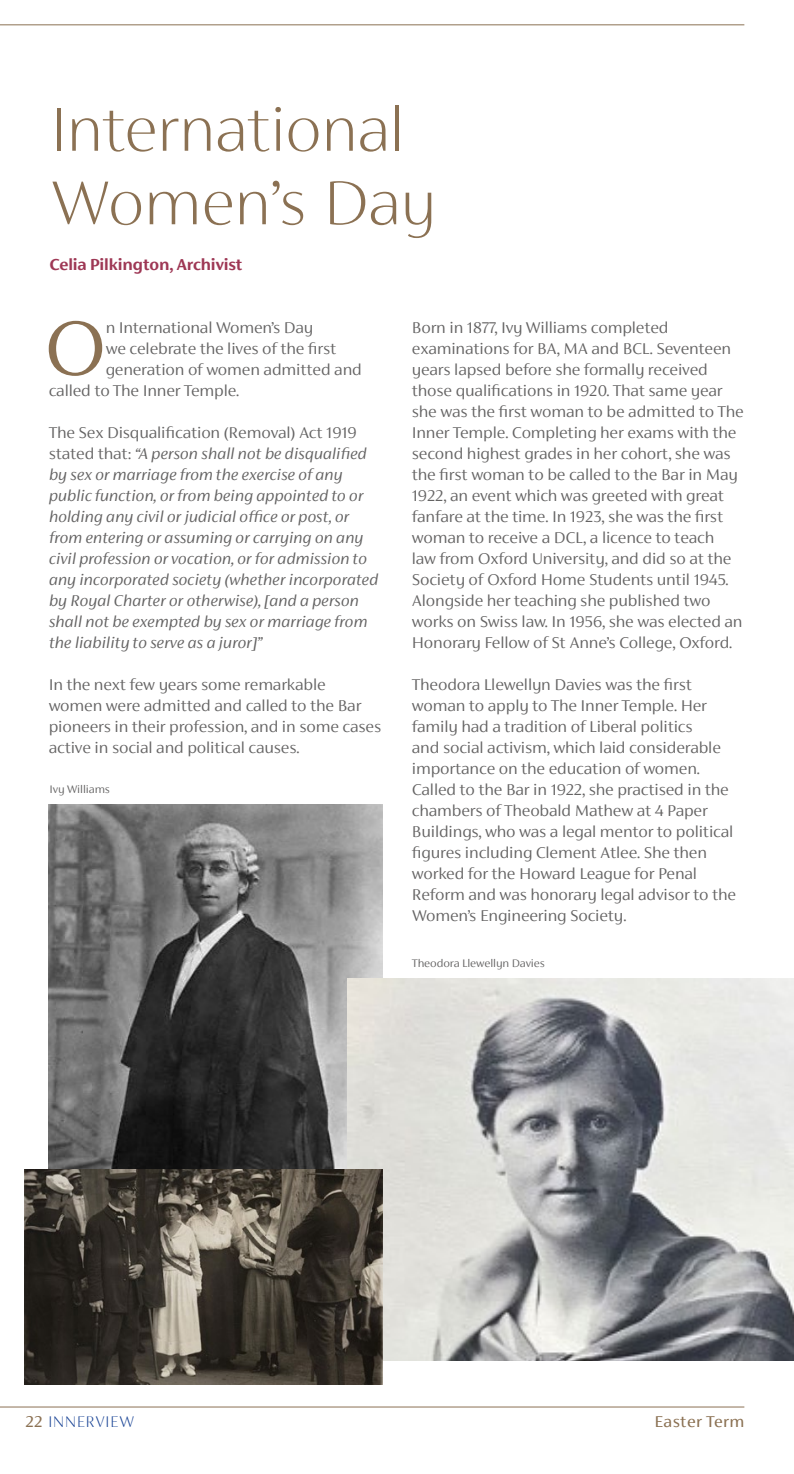
<style>
.page{position:relative;width:794px;height:1474px;background:#fff}
.page>*{position:absolute;margin:0;border:0;box-sizing:border-box;transform-origin:0 0}
.Text_first_para_9_12{font:300 85.92px "FS Siena";color:#8b7153}
.t1{font:100 70px/73.5px "FS Siena";letter-spacing:-.015em;color:#8b7153}
.Text_first_para_9_12-2{font:300 17.5px/21px "FS Siena";letter-spacing:-.01em;color:#646363}
.Text_first_para_9_12-3{font:italic 300 17.5px/21px "FS Siena";letter-spacing:-.01em;color:#646363}
.Text_first_para_9_12-4{font:700 17.5px "FS Siena";letter-spacing:-.01em;color:#9e3855}
.t2{font:100 17.5px "FS Siena";letter-spacing:.02em;color:#164194}
.t3{font:17.5px "FS Siena";letter-spacing:.02em;color:#8b7153}
.Text_first_para_9_12-5{font:300 12.25px "FS Siena";letter-spacing:-.01em;color:#646363}
.s1{font-style:normal}
.s2{font-weight:400;color:#8b7153}
</style>
<div class="page">
<hr style="left:0;top:1406px;width:744px;height:1px;background:#8b7153">
<hr style="left:0;top:24px;width:744px;height:1px;background:#8b7153">
<img style="left:49px;top:804px;width:333px;height:365px">
<img style="left:347px;top:978px;width:447px;height:382px">
<img style="left:25px;top:1169px;width:357px;height:215px">
<p class="t1" style="left:50px;top:92px;width:388px">International<br>Women’s Day</p>
<p class="Text_first_para_9_12-4" style="left:50px;top:254px;width:194px">Celia Pilkington, Archivist</p>
<p class="Text_first_para_9_12" style="left:43px;top:302px;width:65px">O</p>
<p class="Text_first_para_9_12-2" style="left:106px;top:316px;width:209px">n International Women’s Day</p>
<p class="Text_first_para_9_12-2" style="left:106px;top:337px;width:232px">we celebrate the lives of the first</p>
<p class="Text_first_para_9_12-2" style="left:106px;top:358px;width:258px">generation of women admitted and</p>
<p class="Text_first_para_9_12-2" style="left:49px;top:379px;width:192px">called to The Inner Temple.</p>
<p class="Text_first_para_9_12-3" style="left:49px;top:421px;width:331px"><span class="s1">The Sex Disqualification (Removal) Act 1919 stated that:</span> “A person shall not be disqualified by sex or marriage from the exercise of any public function, or from being appointed to or holding any civil or judicial office or post, or from entering or assuming or carrying on any civil profession or vocation, or for admission to any incorporated society (whether incorporated by Royal Charter or otherwise), [and a person shall not be exempted by sex or marriage from the liability to serve as a juror]”</p>
<p class="Text_first_para_9_12-2" style="left:49px;top:673px;width:334px">In the next few years some remarkable women were admitted and called to the Bar pioneers in their profession, and in some cases active in social and political causes.</p>
<p class="Text_first_para_9_12-5" style="left:50px;top:782px;width:62px">Ivy Williams</p>
<p class="Text_first_para_9_12-2" style="left:412px;top:316px;width:333px">Born in 1877, Ivy Williams completed examinations for BA, MA and BCL. Seventeen years lapsed before she formally received those qualifications in 1920. That same year she was the first woman to be admitted to The Inner Temple. Completing her exams with the second highest grades in her cohort, she was the first woman to be called to the Bar in May 1922, an event which was greeted with great fanfare at the time. In 1923, she was the first woman to receive a DCL, a licence to teach<br>law from Oxford University, and did so at the Society of Oxford Home Students until 1945.<br>Alongside her teaching she published two works on Swiss law. In 1956, she was elected an Honorary Fellow of St Anne’s College, Oxford.</p>
<p class="Text_first_para_9_12-2" style="left:412px;top:673px;width:326px">Theodora Llewellyn Davies was the first woman to apply to The Inner Temple. Her family had a tradition of Liberal politics<br>and social activism, which laid considerable importance on the education of women.<br>Called to the Bar in 1922, she practised in the chambers of Theobald Mathew at 4 Paper Buildings, who was a legal mentor to political figures including Clement Atlee. She then worked for the Howard League for Penal Reform and was honorary legal advisor to the Women’s Engineering Society.</p>
<p class="Text_first_para_9_12-5" style="left:412px;top:956px;width:134px">Theodora Llewellyn Davies</p>
<p class="t2" style="left:25px;top:1412px;width:110px"><span class="s2">22</span> INNERVIEW</p>
<p class="t3" style="left:654px;top:1412px;width:91px">Easter Term</p>
</div>
